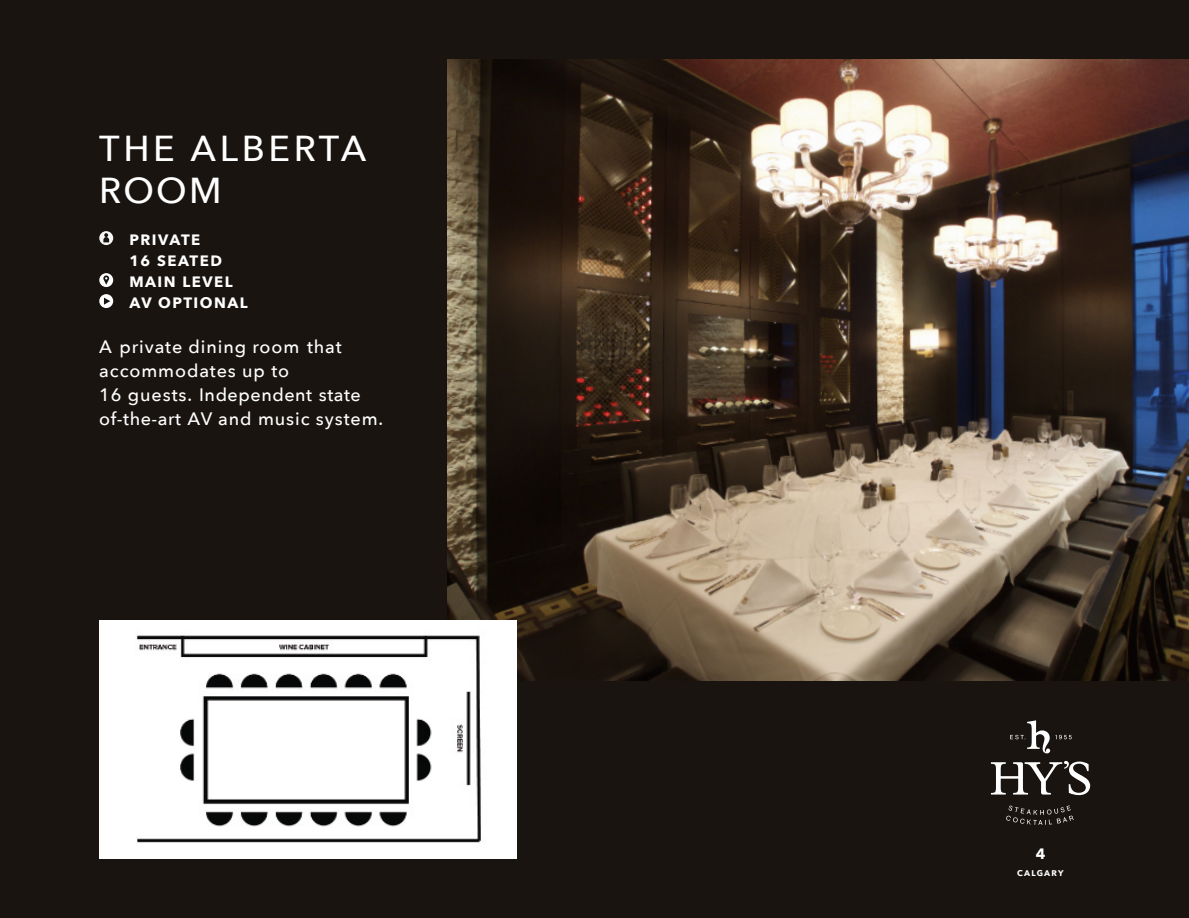
<style>
.page{position:relative;width:1189px;height:918px;background:#fff}
.page>*{position:absolute;margin:0;border:0;box-sizing:border-box;transform-origin:0 0}
.t1{font:500 36px/42px "Avenir Next";letter-spacing:.1em;color:#fff}
.t2{font:500 18px/24px "Avenir Next";letter-spacing:.05em;color:#fff}
.t3{font:700 15px/21px "Avenir Next";letter-spacing:.1em;color:#fff}
.t4{font:700 8.25px "Avenir Next";letter-spacing:.145em;color:#fff}
</style>
<div class="page">
<div style="left:0;top:0;width:1188px;height:918px;background:#191410"></div>
<img style="left:447px;top:59px;width:741px;height:621px">
<svg style="left:990px;top:761px;width:99px;height:34px"></svg>
<svg style="left:1006px;top:805px;width:67px;height:20px"></svg>
<svg style="left:1010px;top:720px;width:61px;height:33px"></svg>
<svg style="left:99px;top:231px;width:14px;height:14px"></svg>
<svg style="left:103px;top:233px;width:6px;height:9px"></svg>
<div style="left:99px;top:273px;width:14px;height:14px;background:#fff;border-radius:50%"></div>
<svg style="left:103px;top:275px;width:6px;height:10px"></svg>
<div style="left:99px;top:294px;width:14px;height:14px;background:#fff;border-radius:50%"></div>
<svg style="left:104px;top:298px;width:6px;height:7px"></svg>
<img style="left:99px;top:620px;width:417px;height:239px">
<h1 class="t1" style="left:99px;top:129px;width:269px">THE ALBERTA<br>ROOM</h1>
<p class="t3" style="left:129px;top:230px;width:120px">PRIVATE<br>16 SEATED<br>MAIN LEVEL<br>AV OPTIONAL</p>
<p class="t2" style="left:99px;top:335px;width:285px">A private dining room that accommodates up to<br>16 guests. Independent state of-the-art AV and music system.</p>
<p class="t3" style="left:1035px;top:844px;width:11px">4</p>
<p class="t4" style="left:1017px;top:868px;width:48px">CALGARY</p>
</div>
